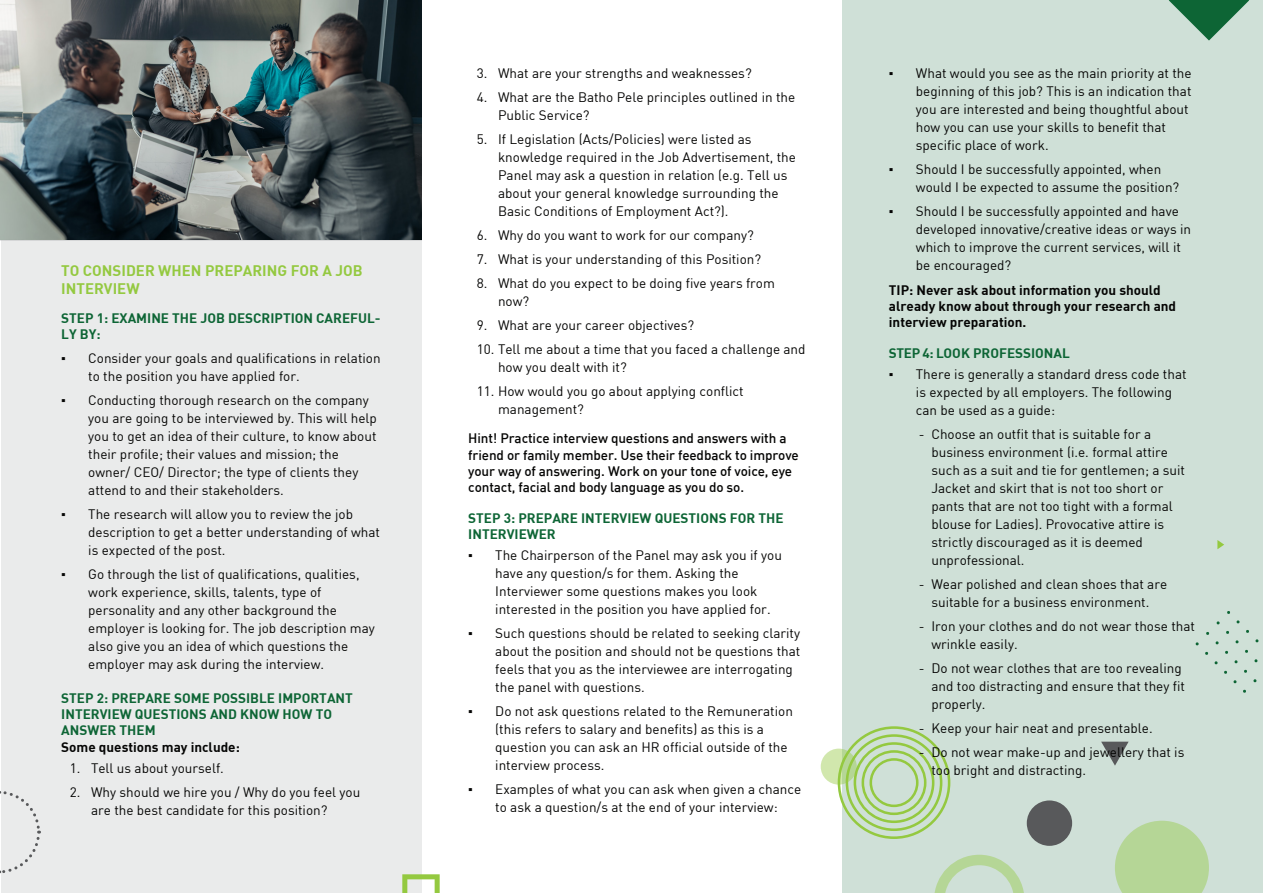
<style>
.page{position:relative;width:1263px;height:893px;background:#fff}
.page>*{position:absolute;margin:0;border:0;box-sizing:border-box;transform-origin:0 0}
.t1{font:700 15px/18px "DIN";color:#94c940}
.t2{font:13.5px/18px "DIN";color:#050504}
.t3{font:700 13.5px/16.2px "DIN";color:#0d6535}
.t4{font:500 13.5px/16.2px "DIN";letter-spacing:-.01em;color:#050504}
.t5{font:700 13.5px/16.2px "DIN";color:#050504}
.s1{font-family:"Times New Roman"}
</style>
<div class="page">
<div style="left:842px;top:0;width:420px;height:893px;background:#cfe0d7"></div>
<div style="left:1px;top:0;width:420px;height:893px;background:#eaebeb"></div>
<svg style="left:1169px;top:0;width:80px;height:41px"></svg>
<svg style="left:1217px;top:540px;width:7px;height:9px"></svg>
<svg style="left:1236px;top:620px;width:4px;height:4px"></svg>
<svg style="left:1216px;top:621px;width:4px;height:4px"></svg>
<svg style="left:402px;top:874px;width:38px;height:19px"></svg>
<svg style="left:837px;top:726px;width:113px;height:113px"></svg>
<svg style="left:821px;top:749px;width:36px;height:36px"></svg>
<svg style="left:0;top:791px;width:41px;height:83px"></svg>
<svg style="left:1115px;top:821px;width:94px;height:72px;background:#b8d79f"></svg>
<div style="left:1027px;top:800px;width:45px;height:46px;background:#58595b;border-radius:50%"></div>
<svg style="left:1101px;top:742px;width:28px;height:24px"></svg>
<svg style="left:934px;top:855px;width:90px;height:38px"></svg>
<img style="left:0;top:0;width:421px;height:239px">
<p class="t1" style="left:61px;top:261px;width:303px">TO CONSIDER WHEN PREPARING FOR A JOB<br>INTERVIEW</p>
<p class="t3" style="left:61px;top:309px;width:321px">STEP 1: EXAMINE THE JOB DESCRIPTION CAREFUL-<br>LY BY:</p>
<p class="t2" style="left:88px;top:349px;width:294px;text-indent:-27px"><span class="s1">▪</span> Consider your goals and qualifications in relation to the position you have applied for.</p>
<p class="t2" style="left:88px;top:391px;width:290px;text-indent:-27px"><span class="s1">▪</span> Conducting thorough research on the company you are going to be interviewed by. This will help you to get an idea of their culture, to know about their profile; their values and mission; the owner/ CEO/ Director; the type of clients they attend to and their stakeholders.</p>
<p class="t2" style="left:88px;top:505px;width:293px;text-indent:-27px"><span class="s1">▪</span> The research will allow you to review the job description to get a better understanding of what is expected of the post.</p>
<p class="t2" style="left:88px;top:565px;width:288px;text-indent:-27px"><span class="s1">▪</span> Go through the list of qualifications, qualities, work experience, skills, talents, type of personality and any other background the employer is looking for. The job description may also give you an idea of which questions the employer may ask during the interview.</p>
<p class="t3" style="left:61px;top:689px;width:293px">STEP 2: PREPARE SOME POSSIBLE IMPORTANT<br>INTERVIEW QUESTIONS AND KNOW HOW TO<br>ANSWER THEM</p>
<p class="t5" style="left:61px;top:738px;width:180px">Some questions may include:</p>
<p class="t2" style="left:70px;top:758px;width:156px">1. Tell us about yourself.</p>
<p class="t2" style="left:91px;top:782px;width:271px;text-indent:-21px">2. Why should we hire you / Why do you feel you are the best candidate for this position?</p>
<p class="t2" style="left:477px;top:64px;width:276px">3. What are your strengths and weaknesses?</p>
<p class="t2" style="left:498px;top:88px;width:299px;text-indent:-21px">4. What are the Batho Pele principles outlined in the<br>Public Service?</p>
<p class="t2" style="left:498px;top:130px;width:299px;text-indent:-21px">5. If Legislation (Acts/Policies) were listed as knowledge required in the Job Advertisement, the Panel may ask a question in relation (e.g. Tell us about your general knowledge surrounding the Basic Conditions of Employment Act?).</p>
<p class="t2" style="left:477px;top:226px;width:278px">6. Why do you want to work for our company?</p>
<p class="t2" style="left:477px;top:250px;width:286px">7. What is your understanding of this Position?</p>
<p class="t2" style="left:498px;top:274px;width:278px;text-indent:-21px">8. What do you expect to be doing five years from now?</p>
<p class="t2" style="left:477px;top:316px;width:219px">9. What are your career objectives?</p>
<p class="t2" style="left:498px;top:340px;width:309px;text-indent:-21px">10. Tell me about a time that you faced a challenge and how you dealt with it?</p>
<p class="t2" style="left:498px;top:382px;width:247px;text-indent:-21px">11. How would you go about applying conflict management?</p>
<p class="t4" style="left:468px;top:430px;width:332px">Hint! Practice interview questions and answers with a friend or family member. Use their feedback to improve your way of answering. Work on your tone of voice, eye contact, facial and body language as you do so.</p>
<p class="t3" style="left:468px;top:510px;width:317px">STEP 3: PREPARE INTERVIEW QUESTIONS FOR THE<br>INTERVIEWER</p>
<p class="t2" style="left:495px;top:546px;width:288px;text-indent:-27px"><span class="s1">▪</span> The Chairperson of the Panel may ask you if you have any question/s for them. Asking the Interviewer some questions makes you look interested in the position you have applied for.</p>
<p class="t2" style="left:495px;top:624px;width:307px;text-indent:-27px"><span class="s1">▪</span> Such questions should be related to seeking clarity about the position and should not be questions that feels that you as the interviewee are interrogating the panel with questions.</p>
<p class="t2" style="left:495px;top:702px;width:299px;text-indent:-27px"><span class="s1">▪</span> Do not ask questions related to the Remuneration (this refers to salary and benefits) as this is a question you can ask an HR official outside of the interview process.</p>
<p class="t2" style="left:468px;top:780px;width:334px;text-align:center"><span class="s1">▪</span> Examples of what you can ask when given a chance to ask a question/s at the end of your interview:</p>
<p class="t2" style="left:916px;top:64px;width:277px;text-indent:-27px"><span class="s1">▪</span> What would you see as the main priority at the beginning of this job? This is an indication that you are interested and being thoughtful about how you can use your skills to benefit that specific place of work.</p>
<p class="t2" style="left:916px;top:160px;width:265px;text-indent:-27px"><span class="s1">▪</span> Should I be successfully appointed, when would I be expected to assume the position?</p>
<p class="t2" style="left:916px;top:202px;width:277px;text-indent:-27px"><span class="s1">▪</span> Should I be successfully appointed and have developed innovative/creative ideas or ways in which to improve the current services, will it be encouraged?</p>
<p class="t5" style="left:889px;top:281px;width:289px">TIP: Never ask about information you should already know about through your research and interview preparation.</p>
<p class="t3" style="left:889px;top:345px;width:182px">STEP 4: LOOK PROFESSIONAL</p>
<p class="t2" style="left:916px;top:365px;width:272px;text-indent:-27px"><span class="s1">▪</span> There is generally a standard dress code that is expected by all employers. The following can be used as a guide:</p>
<p class="t2" style="left:931px;top:425px;width:255px;text-indent:-13px">- Choose an outfit that is suitable for a business environment (i.e. formal attire such as a suit and tie for gentlemen; a suit Jacket and skirt that is not too short or pants that are not too tight with a formal blouse for Ladies). Provocative attire is strictly discouraged as it is deemed unprofessional.</p>
<p class="t2" style="left:919px;top:575px;width:250px;text-align:center">- Wear polished and clean shoes that are suitable for a business environment.</p>
<p class="t2" style="left:931px;top:617px;width:265px;text-indent:-13px">- Iron your clothes and do not wear those that wrinkle easily.</p>
<p class="t2" style="left:931px;top:659px;width:255px;text-indent:-13px">- Do not wear clothes that are too revealing and too distracting and ensure that they fit properly.</p>
<p class="t2" style="left:919px;top:719px;width:236px">- Keep your hair neat and presentable.</p>
<p class="t2" style="left:931px;top:743px;width:254px;text-indent:-13px">- Do not wear make-up and jewellery that is too bright and distracting.</p>
</div>
